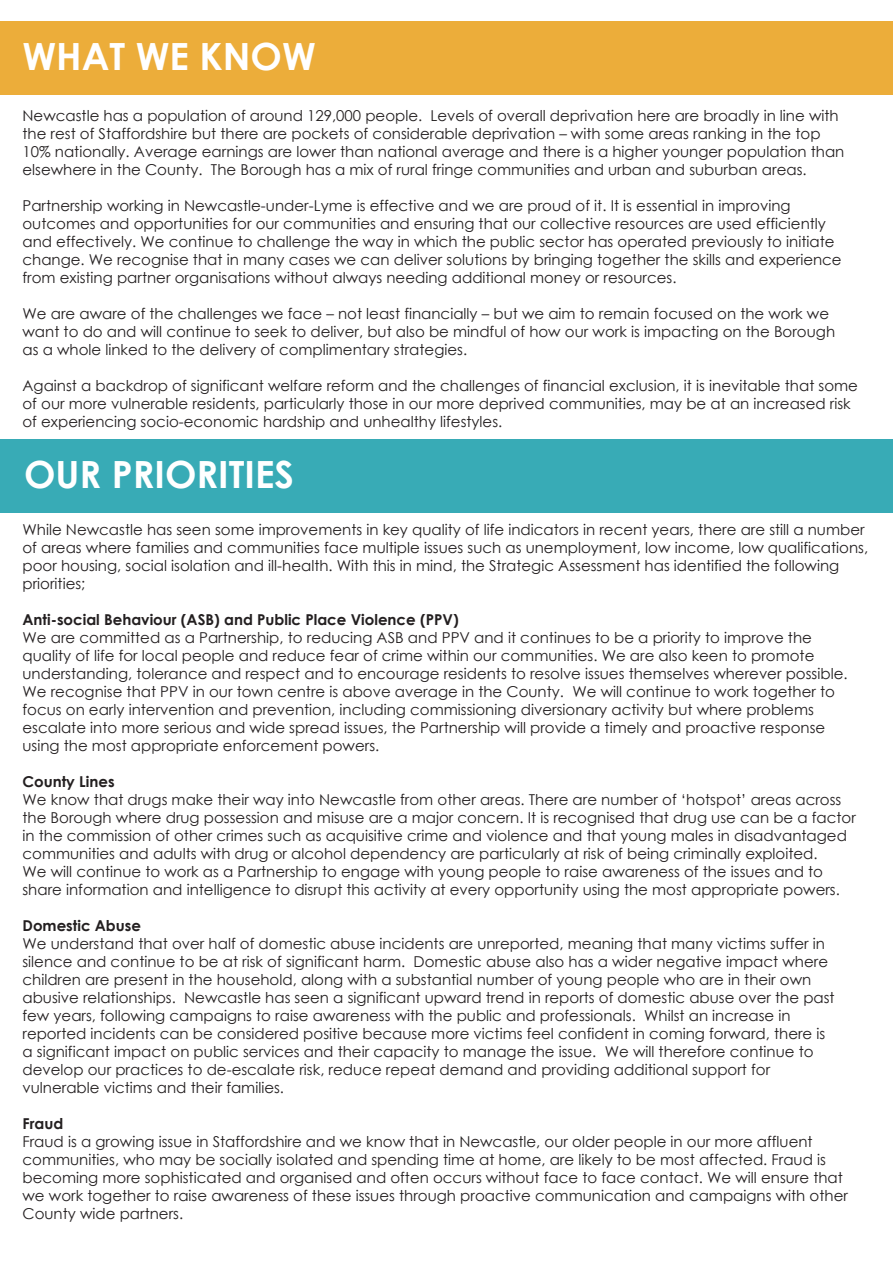
<style>
.page{position:relative;width:893px;height:1263px;background:#fff}
.page>*{position:absolute;margin:0;border:0;box-sizing:border-box;transform-origin:0 0}
.t1{font:700 37.5px "Century Gothic";color:#fff}
.t2{font:15px/18px "Century Gothic";color:#231f20}
.t3{font:700 15px "Century Gothic";color:#231f20}
</style>
<div class="page">
<div style="left:0;top:21px;width:893px;height:73px;background:#ecad3a"></div>
<div style="left:0;top:440px;width:893px;height:73px;background:#38abb6"></div>
<h1 class="t1" style="left:22px;top:28px;width:295px">WHAT WE KNOW</h1>
<p class="t2" style="left:22px;top:106px;width:823px">Newcastle has a population of around 129,000 people. Levels of overall deprivation here are broadly in line with the rest of Staffordshire but there are pockets of considerable deprivation – with some areas ranking in the top 10% nationally. Average earnings are lower than national average and there is a higher younger population than elsewhere in the County. The Borough has a mix of rural fringe communities and urban and suburban areas.</p>
<p class="t2" style="left:22px;top:196px;width:821px">Partnership working in Newcastle-under-Lyme is effective and we are proud of it. It is essential in improving outcomes and opportunities for our communities and ensuring that our collective resources are used efficiently and effectively. We continue to challenge the way in which the public sector has operated previously to initiate change. We recognise that in many cases we can deliver solutions by bringing together the skills and experience from existing partner organisations without always needing additional money or resources.</p>
<p class="t2" style="left:22px;top:304px;width:814px">We are aware of the challenges we face – not least financially – but we aim to remain focused on the work we want to do and will continue to seek to deliver, but also be mindful of how our work is impacting on the Borough as a whole linked to the delivery of complimentary strategies.</p>
<p class="t2" style="left:22px;top:376px;width:837px">Against a backdrop of significant welfare reform and the challenges of financial exclusion, it is inevitable that some of our more vulnerable residents, particularly those in our more deprived communities, may be at an increased risk of experiencing socio-economic hardship and unhealthy lifestyles.</p>
<h1 class="t1" style="left:24px;top:446px;width:271px">OUR PRIORITIES</h1>
<p class="t2" style="left:22px;top:520px;width:847px">While Newcastle has seen some improvements in key quality of life indicators in recent years, there are still a number of areas where families and communities face multiple issues such as unemployment, low income, low qualifications, poor housing, social isolation and ill-health. With this in mind, the Strategic Assessment has identified the following priorities;</p>
<p class="t3" style="left:22px;top:608px;width:438px">Anti-social Behaviour (ASB) and Public Place Violence (PPV)</p>
<p class="t2" style="left:22px;top:628px;width:827px">We are committed as a Partnership, to reducing ASB and PPV and it continues to be a priority to improve the quality of life for local people and reduce fear of crime within our communities. We are also keen to promote understanding, tolerance and respect and to encourage residents to resolve issues themselves wherever possible.<br>We recognise that PPV in our town centre is above average in the County. We will continue to work together to focus on early intervention and prevention, including commissioning diversionary activity but where problems escalate into more serious and wide spread issues, the Partnership will provide a timely and proactive response using the most appropriate enforcement powers.</p>
<p class="t3" style="left:22px;top:770px;width:94px">County Lines</p>
<p class="t2" style="left:22px;top:790px;width:835px">We know that drugs make their way into Newcastle from other areas. There are number of ‘hotspot’ areas across the Borough where drug possession and misuse are a major concern. It is recognised that drug use can be a factor in the commission of other crimes such as acquisitive crime and violence and that young males in disadvantaged communities and adults with drug or alcohol dependency are particularly at risk of being criminally exploited.<br>We will continue to work as a Partnership to engage with young people to raise awareness of the issues and to share information and intelligence to disrupt this activity at every opportunity using the most appropriate powers.</p>
<p class="t3" style="left:22px;top:914px;width:120px">Domestic Abuse</p>
<p class="t2" style="left:22px;top:934px;width:814px">We understand that over half of domestic abuse incidents are unreported, meaning that many victims suffer in silence and continue to be at risk of significant harm. Domestic abuse also has a wider negative impact where children are present in the household, along with a substantial number of young people who are in their own abusive relationships. Newcastle has seen a significant upward trend in reports of domestic abuse over the past few years, following campaigns to raise awareness with the public and professionals. Whilst an increase in reported incidents can be considered positive because more victims feel confident in coming forward, there is a significant impact on public services and their capacity to manage the issue. We will therefore continue to develop our practices to de-escalate risk, reduce repeat demand and providing additional support for vulnerable victims and their families.</p>
<p class="t3" style="left:22px;top:1112px;width:42px">Fraud</p>
<p class="t2" style="left:22px;top:1132px;width:827px">Fraud is a growing issue in Staffordshire and we know that in Newcastle, our older people in our more affluent communities, who may be socially isolated and spending time at home, are likely to be most affected. Fraud is becoming more sophisticated and organised and often occurs without face to face contact. We will ensure that we work together to raise awareness of these issues through proactive communication and campaigns with other County wide partners.</p>
</div>
